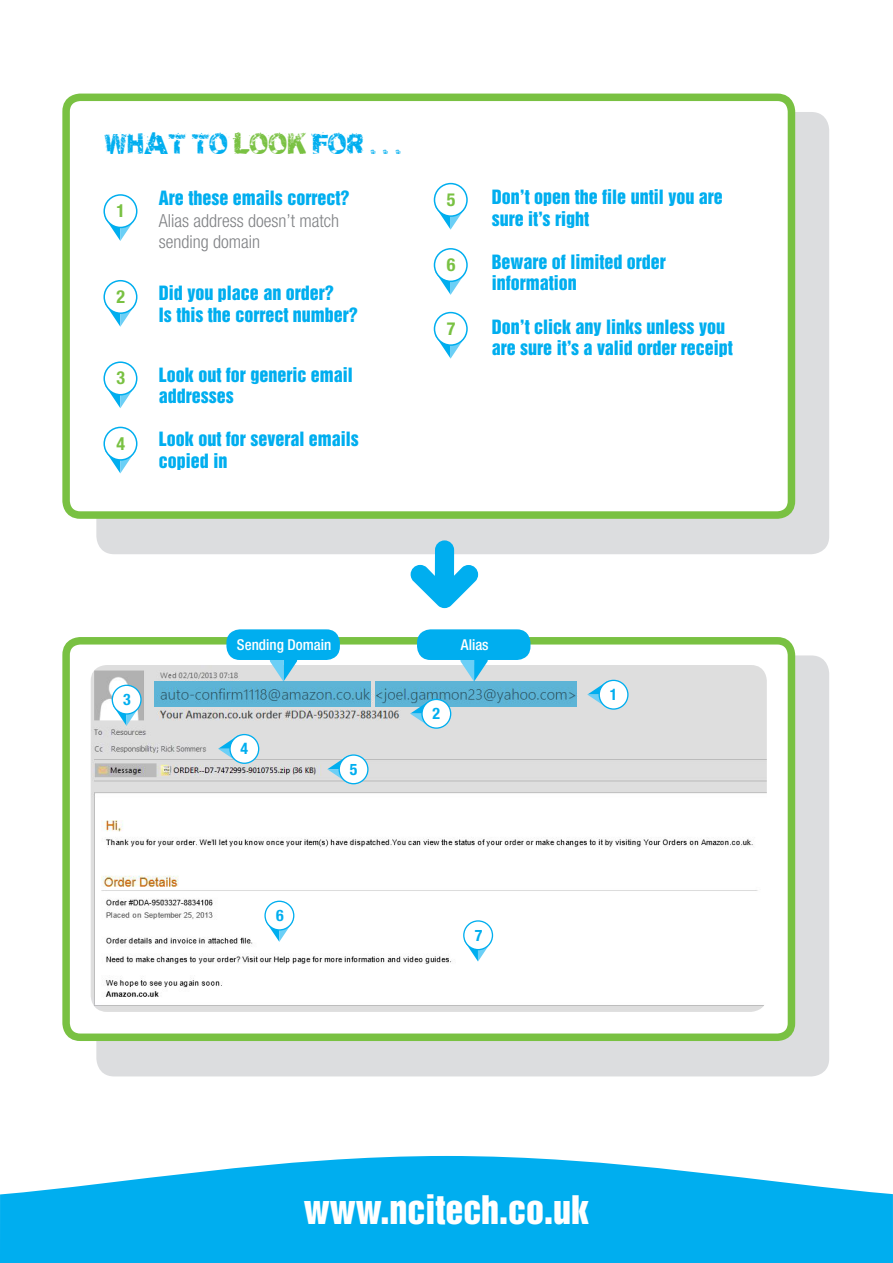
<style>
.page{position:relative;width:893px;height:1263px;background:#fff}
.page>*{position:absolute;margin:0;border:0;box-sizing:border-box;transform-origin:0 0}
.t1{font:36px "Helvetica Inserat Cyr Upright";color:#fff}
.t2{font:24px "Soul Mission";color:#00aeef}
.t3{font:18px/21.6px "Helvetica Inserat Cyr Upright";color:#00aeef}
.t4{font:300 condensed 18px "Helvetica Neue LT Pro";color:#808285}
.t5{font:700 condensed 18px "Helvetica Neue";color:#79c142}
.t6{font:700 condensed 15.9px "Helvetica Neue";color:#00aeef}
.t7{font:500 condensed 15px "Helvetica Neue LT Pro";color:#fff}
.s1{color:#79c142}
</style>
<div class="page">
<svg style="left:0;top:1156px;width:893px;height:107px;background:#24b9f1"></svg>
<div style="left:96px;top:112px;width:733px;height:442px;background:#dcdddf;border-radius:18px"></div>
<div style="left:66px;top:97px;width:725px;height:418px;background:#fff;border-radius:14px"></div>
<div style="left:62px;top:94px;width:733px;height:425px;border:8px solid #79c142;border-radius:14px"></div>
<svg style="left:106px;top:218px;width:30px;height:23px"></svg>
<div style="left:104px;top:195px;width:33px;height:32px;background:#fff;border-radius:50%"></div>
<div style="left:103px;top:194px;width:34px;height:34px;border:2px solid #00aeef;border-radius:50%"></div>
<svg style="left:435px;top:207px;width:30px;height:23px"></svg>
<div style="left:434px;top:184px;width:33px;height:32px;background:#fff;border-radius:50%"></div>
<div style="left:434px;top:183px;width:34px;height:34px;border:2px solid #00aeef;border-radius:50%"></div>
<svg style="left:435px;top:272px;width:30px;height:23px"></svg>
<div style="left:434px;top:249px;width:33px;height:32px;background:#fff;border-radius:50%"></div>
<div style="left:434px;top:248px;width:34px;height:34px;border:2px solid #00aeef;border-radius:50%"></div>
<svg style="left:435px;top:336px;width:30px;height:23px"></svg>
<div style="left:434px;top:313px;width:33px;height:32px;background:#fff;border-radius:50%"></div>
<div style="left:434px;top:312px;width:34px;height:34px;border:2px solid #00aeef;border-radius:50%"></div>
<svg style="left:106px;top:304px;width:30px;height:23px"></svg>
<div style="left:104px;top:281px;width:33px;height:32px;background:#fff;border-radius:50%"></div>
<div style="left:103px;top:280px;width:34px;height:34px;border:2px solid #00aeef;border-radius:50%"></div>
<svg style="left:106px;top:385px;width:30px;height:23px"></svg>
<div style="left:104px;top:362px;width:33px;height:33px;background:#fff;border-radius:50%"></div>
<div style="left:103px;top:361px;width:34px;height:34px;border:2px solid #00aeef;border-radius:50%"></div>
<svg style="left:106px;top:451px;width:30px;height:22px"></svg>
<div style="left:104px;top:427px;width:33px;height:33px;background:#fff;border-radius:50%"></div>
<div style="left:103px;top:427px;width:34px;height:34px;border:2px solid #00aeef;border-radius:50%"></div>
<div style="left:96px;top:655px;width:733px;height:421px;background:#dcdddf;border-radius:18px"></div>
<div style="left:66px;top:641px;width:725px;height:396px;background:#fff;border-radius:14px"></div>
<div style="left:62px;top:637px;width:733px;height:404px;border:8px solid #79c142;border-radius:14px"></div>
<img style="left:91px;top:665px;width:676px;height:347px">
<svg style="left:218px;top:735px;width:20px;height:28px"></svg>
<div style="left:230px;top:734px;width:29px;height:29px;background:#fff;border-radius:50%"></div>
<div style="left:229px;top:734px;width:30px;height:30px;border:1px solid #00aeef;border-radius:50%"></div>
<svg style="left:327px;top:755px;width:20px;height:28px"></svg>
<div style="left:339px;top:755px;width:29px;height:29px;background:#fff;border-radius:50%"></div>
<div style="left:339px;top:754px;width:30px;height:30px;border:1px solid #00aeef;border-radius:50%"></div>
<svg style="left:113px;top:706px;width:27px;height:20px"></svg>
<div style="left:112px;top:685px;width:29px;height:29px;background:#fff;border-radius:50%"></div>
<div style="left:112px;top:685px;width:30px;height:30px;border:1px solid #00aeef;border-radius:50%"></div>
<svg style="left:265px;top:922px;width:28px;height:20px"></svg>
<div style="left:265px;top:901px;width:29px;height:29px;background:#fff;border-radius:50%"></div>
<div style="left:264px;top:901px;width:30px;height:29px;border:1px solid #00aeef;border-radius:50%"></div>
<svg style="left:464px;top:942px;width:28px;height:19px"></svg>
<div style="left:464px;top:921px;width:28px;height:29px;background:#fff;border-radius:50%"></div>
<div style="left:463px;top:920px;width:30px;height:30px;border:1px solid #00aeef;border-radius:50%"></div>
<svg style="left:587px;top:681px;width:20px;height:27px"></svg>
<div style="left:599px;top:680px;width:29px;height:29px;background:#fff;border-radius:50%"></div>
<div style="left:599px;top:680px;width:30px;height:30px;border:1px solid #00aeef;border-radius:50%"></div>
<svg style="left:410px;top:540px;width:69px;height:69px"></svg>
<svg style="left:269px;top:660px;width:29px;height:21px"></svg>
<div style="left:226px;top:629px;width:114px;height:31px;background:#00aeef;border-radius:14px"></div>
<svg style="left:460px;top:660px;width:28px;height:21px"></svg>
<div style="left:417px;top:629px;width:113px;height:31px;background:#00aeef;border-radius:14px"></div>
<svg style="left:154px;top:681px;width:217px;height:26px;background:#58abcc"></svg>
<svg style="left:375px;top:681px;width:202px;height:26px;background:#58abcb"></svg>
<svg style="left:410px;top:700px;width:20px;height:27px"></svg>
<div style="left:422px;top:699px;width:29px;height:29px;background:#fff;border-radius:50%"></div>
<div style="left:421px;top:699px;width:30px;height:30px;border:1px solid #00aeef;border-radius:50%"></div>
<p class="t2" style="left:105px;top:128px;width:298px">WHAT TO <span class="s1">LOOK</span> FOR . . .</p>
<p class="t3" style="left:159px;top:187px;width:192px">Are these emails correct?</p>
<p class="t4" style="left:159px;top:210px;width:182px">Alias address doesn’t match</p>
<p class="t4" style="left:159px;top:232px;width:103px">sending domain</p>
<p class="t3" style="left:159px;top:282px;width:176px">Did you place an order?</p>
<p class="t3" style="left:159px;top:304px;width:200px">Is this the correct number?</p>
<p class="t5" style="left:117px;top:200px;width:10px">1</p>
<p class="t5" style="left:117px;top:286px;width:10px">2</p>
<p class="t5" style="left:117px;top:367px;width:10px">3</p>
<p class="t5" style="left:117px;top:432px;width:10px">4</p>
<p class="t3" style="left:159px;top:364px;width:196px">Look out for generic email addresses</p>
<p class="t3" style="left:159px;top:429px;width:201px">Look out for several emails</p>
<p class="t3" style="left:159px;top:450px;width:70px">copied in</p>
<p class="t5" style="left:447px;top:189px;width:10px">5</p>
<p class="t5" style="left:447px;top:254px;width:10px">6</p>
<p class="t5" style="left:447px;top:318px;width:10px">7</p>
<p class="t3" style="left:492px;top:186px;width:233px">Don’t open the file until you are</p>
<p class="t3" style="left:492px;top:208px;width:99px">sure it’s right</p>
<p class="t3" style="left:492px;top:251px;width:176px">Beware of limited order information</p>
<p class="t3" style="left:492px;top:316px;width:243px">Don’t click any links unless you are sure it’s a valid order receipt</p>
<p class="t6" style="left:123px;top:690px;width:9px">3</p>
<p class="t7" style="left:237px;top:635px;width:96px">Sending Domain</p>
<p class="t7" style="left:461px;top:635px;width:29px">Alias</p>
<p class="t6" style="left:240px;top:739px;width:9px">4</p>
<p class="t6" style="left:276px;top:905px;width:9px">6</p>
<p class="t6" style="left:350px;top:759px;width:9px">5</p>
<p class="t6" style="left:432px;top:704px;width:9px">2</p>
<p class="t6" style="left:475px;top:925px;width:9px">7</p>
<p class="t6" style="left:610px;top:685px;width:9px">1</p>
<p class="t1" style="left:304px;top:1188px;width:287px">www.ncitech.co.uk</p>
</div>
